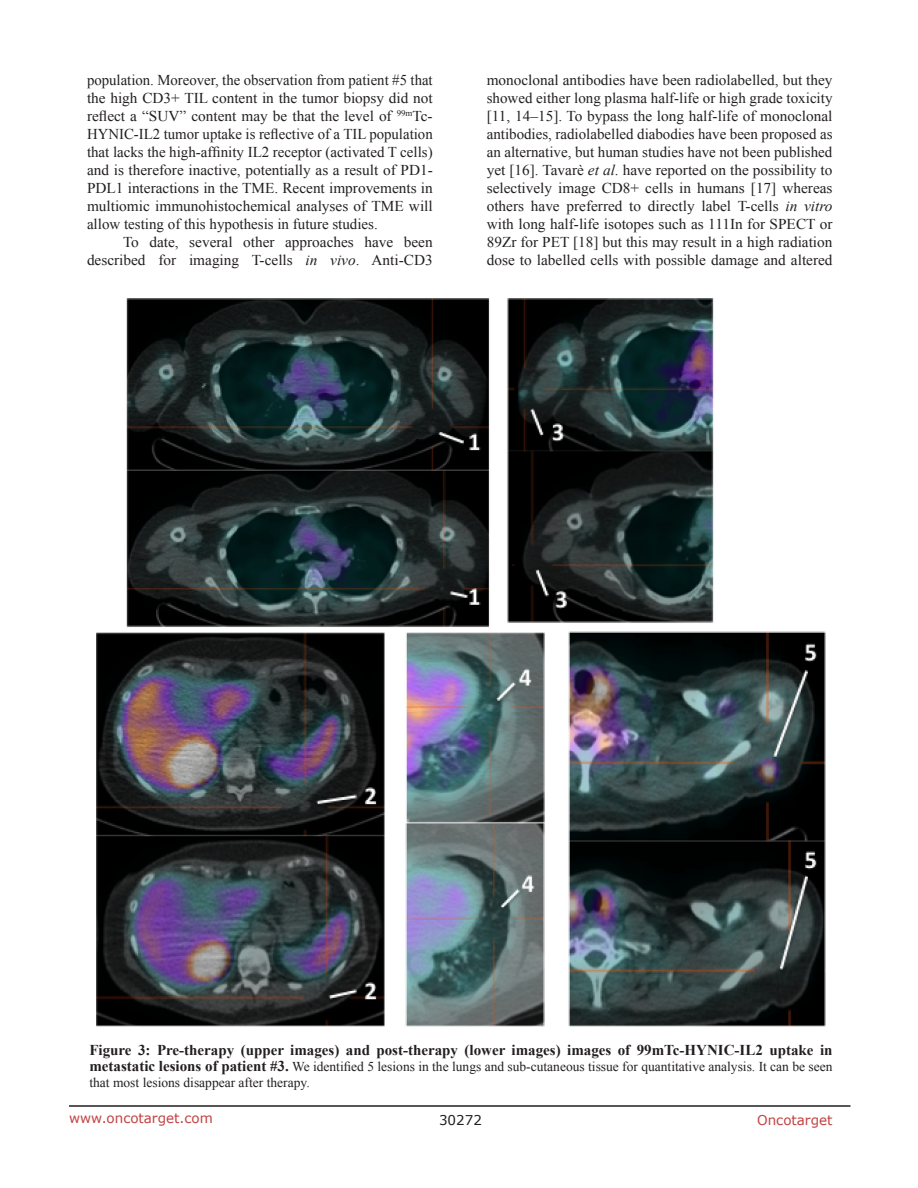
<style>
.page{position:relative;width:918px;height:1188px;background:#fff}
.page>*{position:absolute;margin:0;border:0;box-sizing:border-box;transform-origin:0 0}
.BodyText{font:15px/18px "Times New Roman";color:#231f20;text-align:justify}
.Figuretrx{font:700 15px "Times New Roman";color:#231f20}
.Figuretrx-2{font:13.5px/16.2px "Times New Roman";color:#231f20}
.t1{font:13.5px "Verdana";color:#c24141}
.t2{font:13.5px "Verdana";color:#231f20}
.s1{font-style:italic}
.s2{font-weight:700;font-size:15px}
</style>
<div class="page">
<hr style="left:69px;top:1105px;width:781px;height:2px;background:#231f20">
<img style="left:96px;top:298px;width:730px;height:728px">
<p class="BodyText" style="left:87px;top:71px;width:347px">population. Moreover, the observation from patient #5 that the high CD3+ TIL content in the tumor biopsy did not reflect a “SUV” content may be that the level of <sup>99m</sup>Tc-HYNIC-IL2 tumor uptake is reflective of a TIL population that lacks the high-affinity IL2 receptor (activated T cells) and is therefore inactive, potentially as a result of PD1- PDL1 interactions in the TME. Recent improvements in multiomic immunohistochemical analyses of TME will allow testing of this hypothesis in future studies.</p>
<p class="BodyText" style="left:87px;top:233px;width:347px;text-align:right">To date, several other approaches have been described for imaging T-cells <span class="s1">in vivo</span>. Anti-CD3</p>
<p class="BodyText" style="left:487px;top:71px;width:347px">monoclonal antibodies have been radiolabelled, but they showed either long plasma half-life or high grade toxicity [11, 14–15]. To bypass the long half-life of monoclonal antibodies, radiolabelled diabodies have been proposed as an alternative, but human studies have not been published yet [16]. Tavarè <span class="s1">et al</span>. have reported on the possibility to selectively image CD8+ cells in humans [17] whereas others have preferred to directly label T-cells <span class="s1">in vitro </span>with long half-life isotopes such as 111In for SPECT or 89Zr for PET [18] but this may result in a high radiation dose to labelled cells with possible damage and altered</p>
<p class="Figuretrx" style="left:89px;top:1039px;width:745px">Figure 3: Pre-therapy (upper images) and post-therapy (lower images) images of 99mTc-HYNIC-IL2 uptake in</p>
<p class="Figuretrx-2" style="left:89px;top:1058px;width:745px"><span class="s2">metastatic lesions of patient #3.</span> We identified 5 lesions in the lungs and sub-cutaneous tissue for quantitative analysis. It can be seen that most lesions disappear after therapy.</p>
<p class="t1" style="left:69px;top:1109px;width:145px">www.oncotarget.com</p>
<p class="t2" style="left:439px;top:1111px;width:44px">30272</p>
<p class="t1" style="left:757px;top:1111px;width:77px">Oncotarget</p>
</div>
